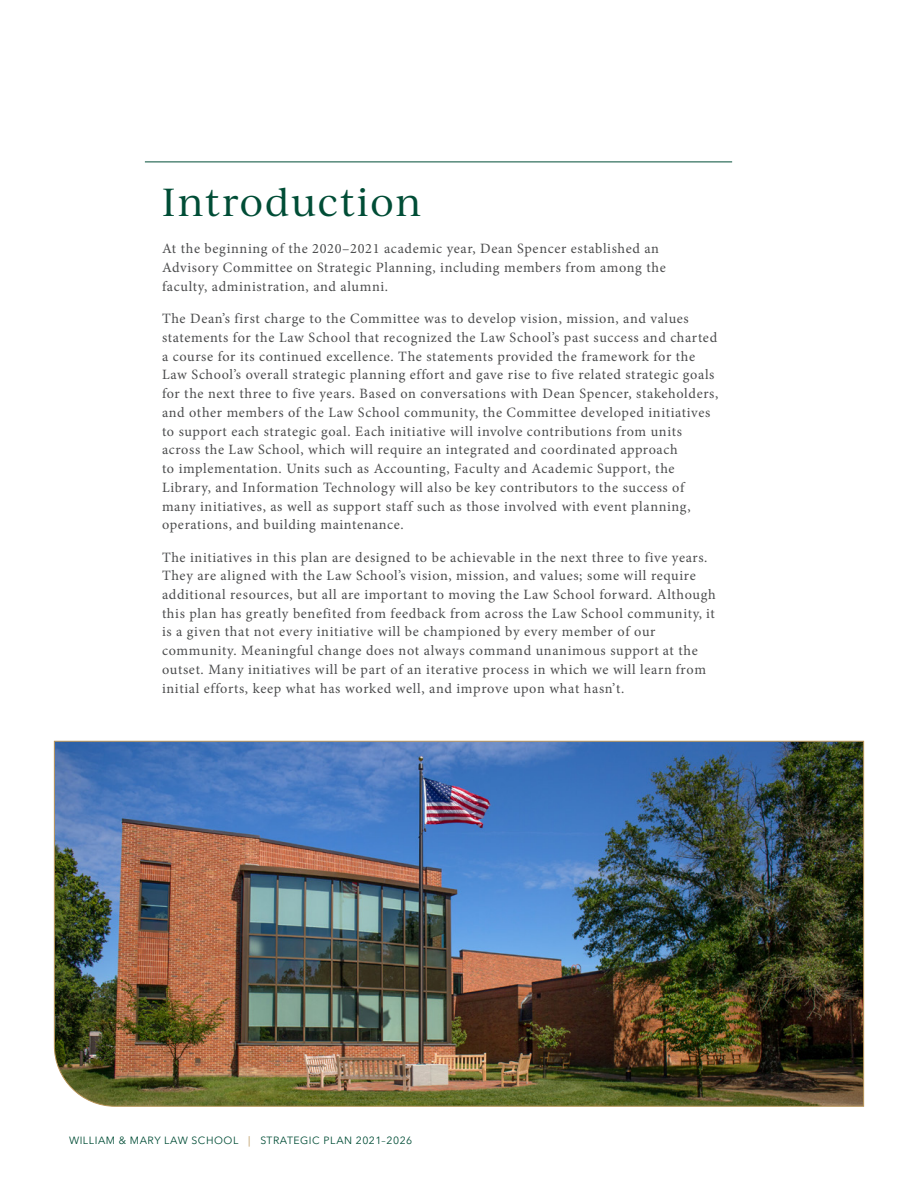
<style>
.page{position:relative;width:918px;height:1188px;background:#fff}
.page>*{position:absolute;margin:0;border:0;box-sizing:border-box;transform-origin:0 0}
.Body_Copy{font:37.5px "Ivy Journal";letter-spacing:.03em;color:#004d36}
.Body_Copy-2{font:14.25px/18.8px "Minion Pro";letter-spacing:.045em;color:#4b4c4d}
.t1{font:10.5px "Avenir Next";letter-spacing:.05em;color:#004d36}
.s1{color:#b79256}
</style>
<div class="page">
<img style="left:54px;top:741px;width:810px;height:366px">
<hr style="left:145px;top:162px;width:587px;height:1px;background:#004d36">
<p class="Body_Copy" style="left:162px;top:176px;width:261px">Introduction</p>
<p class="Body_Copy-2" style="left:162px;top:239px;width:505px">At the beginning of the 2020–2021 academic year, Dean Spencer established an<br>Advisory Committee on Strategic Planning, including members from among the faculty, administration, and alumni.</p>
<p class="Body_Copy-2" style="left:162px;top:309px;width:558px">The Dean’s first charge to the Committee was to develop vision, mission, and values statements for the Law School that recognized the Law School’s past success and charted a course for its continued excellence. The statements provided the framework for the Law School’s overall strategic planning effort and gave rise to five related strategic goals for the next three to five years. Based on conversations with Dean Spencer, stakeholders, and other members of the Law School community, the Committee developed initiatives to support each strategic goal. Each initiative will involve contributions from units across the Law School, which will require an integrated and coordinated approach<br>to implementation. Units such as Accounting, Faculty and Academic Support, the Library, and Information Technology will also be key contributors to the success of many initiatives, as well as support staff such as those involved with event planning, operations, and building maintenance.</p>
<p class="Body_Copy-2" style="left:162px;top:548px;width:555px">The initiatives in this plan are designed to be achievable in the next three to five years.<br>They are aligned with the Law School’s vision, mission, and values; some will require additional resources, but all are important to moving the Law School forward. Although this plan has greatly benefited from feedback from across the Law School community, it is a given that not every initiative will be championed by every member of our community. Meaningful change does not always command unanimous support at the outset. Many initiatives will be part of an iterative process in which we will learn from initial efforts, keep what has worked well, and improve upon what hasn’t.</p>
<p class="t1" style="left:69px;top:1132px;width:345px">WILLIAM &amp; MARY LAW SCHOOL <span class="s1">|</span> STRATEGIC PLAN 2021–2026</p>
</div>
